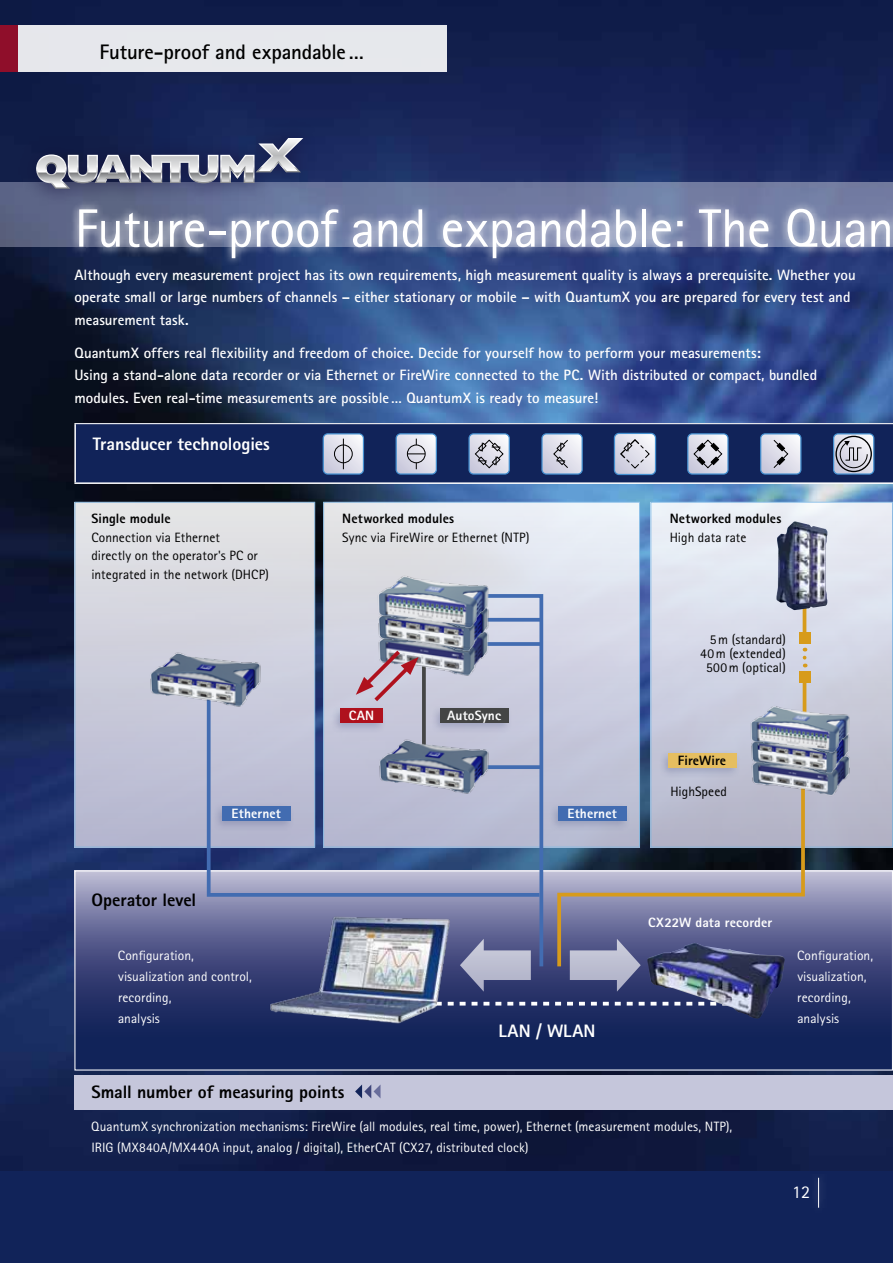
<style>
.page{position:relative;width:893px;height:1263px;background:#fff}
.page>*{position:absolute;margin:0;border:0;box-sizing:border-box;transform-origin:0 0}
.t1{font:54px "Agfa Rotis Sans Serif";letter-spacing:-.015em;color:#fff}
.t2{font:700 21px "Agfa Rotis Sans Serif";letter-spacing:-.005em;color:#000}
.t3{font:800 18px "Agfa Rotis Sans Serif";letter-spacing:-.005em;color:#000}
.t4{font:800 18px "Agfa Rotis Sans Serif";color:#fff}
.t5{font:18px "Agfa Rotis Sans Serif";color:#fff}
.t6{font:700 15px/22.5px "Agfa Rotis Sans Serif";color:#fff}
.t7{font:13.5px/21px "Agfa Rotis Sans Serif";letter-spacing:.005em;color:#fff}
.t8{font:13.5px/14.1px "Agfa Rotis Sans Serif";letter-spacing:.005em;color:#000;text-align:right}
.t9{font:800 13.5px "Agfa Rotis Sans Serif";letter-spacing:.01em;color:#000}
.t10{font:800 13.5px "Agfa Rotis Sans Serif";letter-spacing:.01em;color:#fff}
</style>
<div class="page">
<img style="left:0;top:0;width:893px;height:1171px">
<div style="left:0;top:1171px;width:893px;height:92px;background:#112359"></div>
<div style="left:75px;top:502px;width:240px;height:345px;background:linear-gradient(to bottom,#e5e6e7,#b3b5cf)"></div>
<div style="left:74px;top:502px;width:241px;height:345px;border:1px solid #91c4eb"></div>
<div style="left:324px;top:502px;width:315px;height:345px;background:linear-gradient(to bottom,#eaecf2,#b5b7d0)"></div>
<svg style="left:652px;top:504px;width:239px;height:341px;background:#d2d5e3"></svg>
<div style="left:650px;top:502px;width:243px;height:345px;border:1px solid #91c4eb"></div>
<svg style="left:76px;top:872px;width:815px;height:196px;background:#374274"></svg>
<svg style="left:475px;top:1002px;width:172px;height:3px"></svg>
<div style="left:74px;top:1075px;width:819px;height:34px;background:#c5c6db"></div>
<svg style="left:570px;top:970px;width:71px;height:22px;background:#696f96"></svg>
<svg style="left:0;top:183px;width:893px;height:64px;background:#6a7499"></svg>
<svg style="left:205px;top:677px;width:255px;height:222px;background:#9ea5c3"></svg>
<svg style="left:555px;top:711px;width:252px;height:259px;background:#9194a9"></svg>
<svg style="left:460px;top:592px;width:85px;height:400px;background:#9aa3c2"></svg>
<svg style="left:422px;top:689px;width:4px;height:40px"></svg>
<hr style="left:803px;top:678px;width:3px;height:39px;background:#d79b1b">
<hr style="left:803px;top:602px;width:3px;height:36px;background:#d79b1b">
<svg style="left:803px;top:657px;width:3px;height:10px"></svg>
<div style="left:799px;top:671px;width:11px;height:11px;background:#d79b1b"></div>
<div style="left:799px;top:632px;width:11px;height:12px;background:#d79b1b"></div>
<img style="left:776px;top:521px;width:19px;height:81px">
<div style="left:18px;top:120px;width:301px;height:87px;background:#15133d;opacity:.8"></div>
<svg style="left:36px;top:138px;width:267px;height:51px;background:#646b87"></svg>
<img style="left:371px;top:729px;width:122px;height:82px">
<img style="left:143px;top:642px;width:122px;height:82px">
<img style="left:419px;top:669px;width:74px;height:20px">
<img style="left:370px;top:587px;width:123px;height:82px">
<img style="left:365px;top:569px;width:124px;height:65px">
<svg style="left:356px;top:647px;width:63px;height:58px;background:#bda7b7"></svg>
<img style="left:745px;top:735px;width:109px;height:72px">
<img style="left:744px;top:716px;width:109px;height:73px">
<img style="left:740px;top:700px;width:110px;height:58px">
<img style="left:246px;top:886px;width:229px;height:168px">
<img style="left:647px;top:943px;width:138px;height:75px">
<div style="left:0;top:26px;width:446px;height:46px;background:#e6e8ec"></div>
<div style="left:809px;top:1170px;width:19px;height:45px;background:#14265b"></div>
<hr style="left:818px;top:1178px;width:1px;height:30px;background:#fff">
<svg style="left:355px;top:1084px;width:26px;height:14px"></svg>
<div style="left:658px;top:749px;width:83px;height:30px;background:#142360;opacity:.2"></div>
<div style="left:668px;top:753px;width:68px;height:15px;background:#e5be60"></div>
<div style="left:430px;top:704px;width:83px;height:30px;background:#142360;opacity:.2"></div>
<div style="left:440px;top:708px;width:68px;height:15px;background:#444545"></div>
<div style="left:330px;top:705px;width:58px;height:29px;background:#142360;opacity:.2"></div>
<div style="left:340px;top:708px;width:43px;height:15px;background:#af111d"></div>
<div style="left:548px;top:802px;width:83px;height:29px;background:#142360;opacity:.2"></div>
<div style="left:558px;top:806px;width:68px;height:15px;background:#426cb1"></div>
<div style="left:212px;top:802px;width:83px;height:29px;background:#142360;opacity:.2"></div>
<div style="left:222px;top:806px;width:68px;height:15px;background:#426cb1"></div>
<div style="left:0;top:26px;width:17px;height:46px;background:#8f0e2a"></div>
<svg style="left:70px;top:200px;width:823px;height:67px;background:#6d799f"></svg>
<div style="left:75px;top:424px;width:818px;height:59px;background:#112359"></div>
<hr style="left:74px;top:423px;width:819px;height:1px;background:#fff">
<hr style="left:74px;top:424px;width:2px;height:58px;background:#fff">
<hr style="left:74px;top:482px;width:819px;height:2px;background:#fff">
<div style="left:468px;top:433px;width:42px;height:42px;border:1px solid #4590d0;border-radius:4px"></div>
<svg style="left:469px;top:434px;width:40px;height:40px;background:#c0c4d2"></svg>
<div style="left:541px;top:433px;width:42px;height:42px;border:1px solid #4590d0;border-radius:4px"></div>
<svg style="left:542px;top:434px;width:40px;height:40px;background:#cccfdd"></svg>
<div style="left:614px;top:433px;width:42px;height:42px;border:1px solid #4590d0;border-radius:5px"></div>
<svg style="left:614px;top:433px;width:41px;height:41px;background:#c9cddc"></svg>
<div style="left:687px;top:433px;width:42px;height:42px;border:1px solid #4590d0;border-radius:4px"></div>
<svg style="left:688px;top:434px;width:40px;height:40px;background:#bcc0cd"></svg>
<div style="left:760px;top:433px;width:41px;height:42px;border:1px solid #4590d0;border-radius:4px"></div>
<svg style="left:761px;top:434px;width:40px;height:40px;background:#c9cddb"></svg>
<div style="left:833px;top:433px;width:41px;height:42px;border:1px solid #4590d0;border-radius:4px"></div>
<svg style="left:834px;top:434px;width:40px;height:40px;background:#b0b4c1"></svg>
<svg style="left:325px;top:435px;width:37px;height:38px"></svg>
<div style="left:323px;top:433px;width:41px;height:42px;border:1px solid #4590d0;border-radius:4px"></div>
<div style="left:334px;top:445px;width:19px;height:18px;border:1px solid #000;border-radius:50%"></div>
<hr style="left:343px;top:439px;width:1px;height:30px;background:#000">
<div style="left:396px;top:433px;width:41px;height:42px;border:1px solid #4590d0;border-radius:4px"></div>
<svg style="left:396px;top:434px;width:40px;height:40px;background:#cacedc"></svg>
<h2 class="t2" style="left:100px;top:39px;width:266px">Future-proof and expandable…</h2>
<h1 class="t1" style="left:75px;top:197px;width:821px">Future-proof and expandable: The Quan</h1>
<p class="t6" style="left:74px;top:263px;width:783px">Although every measurement project has its own requirements, high measurement quality is always a prerequisite. Whether you operate small or large numbers of channels – either stationary or mobile – with QuantumX you are prepared for every test and measurement task.</p>
<p class="t6" style="left:74px;top:341px;width:744px">QuantumX offers real flexibility and freedom of choice. Decide for yourself how to perform your measurements:<br>Using a stand-alone data recorder or via Ethernet or FireWire connected to the PC. With distributed or compact, bundled modules. Even real-time measurements are possible… QuantumX is ready to measure!</p>
<p class="t4" style="left:93px;top:433px;width:179px">Transducer technologies</p>
<p class="t9" style="left:91px;top:510px;width:81px">Single module</p>
<p class="t8" style="left:91px;top:528px;width:179px;line-height:18.8px;text-align:left">Connection via Ethernet<br>directly on the operator's PC or integrated in the network (DHCP)</p>
<p class="t9" style="left:342px;top:510px;width:113px">Networked modules</p>
<p class="t8" style="left:342px;top:530px;width:189px">Sync via FireWire or Ethernet (NTP)</p>
<p class="t10" style="left:349px;top:707px;width:27px">CAN</p>
<p class="t10" style="left:447px;top:707px;width:55px">AutoSync</p>
<p class="t3" style="left:91px;top:889px;width:106px">Operator level</p>
<p class="t10" style="left:232px;top:804px;width:51px">Ethernet</p>
<p class="t10" style="left:567px;top:804px;width:51px">Ethernet</p>
<p class="t9" style="left:670px;top:510px;width:113px">Networked modules</p>
<p class="t8" style="left:670px;top:530px;width:78px">High data rate</p>
<p class="t8" style="left:700px;top:633px;width:87px">5m (standard)<br>40m (extended)<br>500m (optical)</p>
<p class="t9" style="left:678px;top:752px;width:50px">FireWire</p>
<p class="t8" style="left:670px;top:784px;width:58px">HighSpeed</p>
<p class="t10" style="left:648px;top:914px;width:125px">CX22W data recorder</p>
<p class="t7" style="left:118px;top:945px;width:136px">Configuration, visualization and control, recording,<br>analysis</p>
<p class="t7" style="left:797px;top:945px;width:77px">Configuration, visualization, recording, analysis</p>
<p class="t4" style="left:498px;top:1020px;width:99px">LAN / WLAN</p>
<p class="t3" style="left:91px;top:1081px;width:254px">Small number of measuring points</p>
<p class="t7" style="left:91px;top:1116px;width:643px">QuantumX synchronization mechanisms: FireWire (all modules, real time, power), Ethernet (measurement modules, NTP),<br>IRIG (MX840A/MX440A input, analog / digital), EtherCAT (CX27, distributed clock)</p>
<p class="t5" style="left:792px;top:1181px;width:19px">12</p>
</div>
